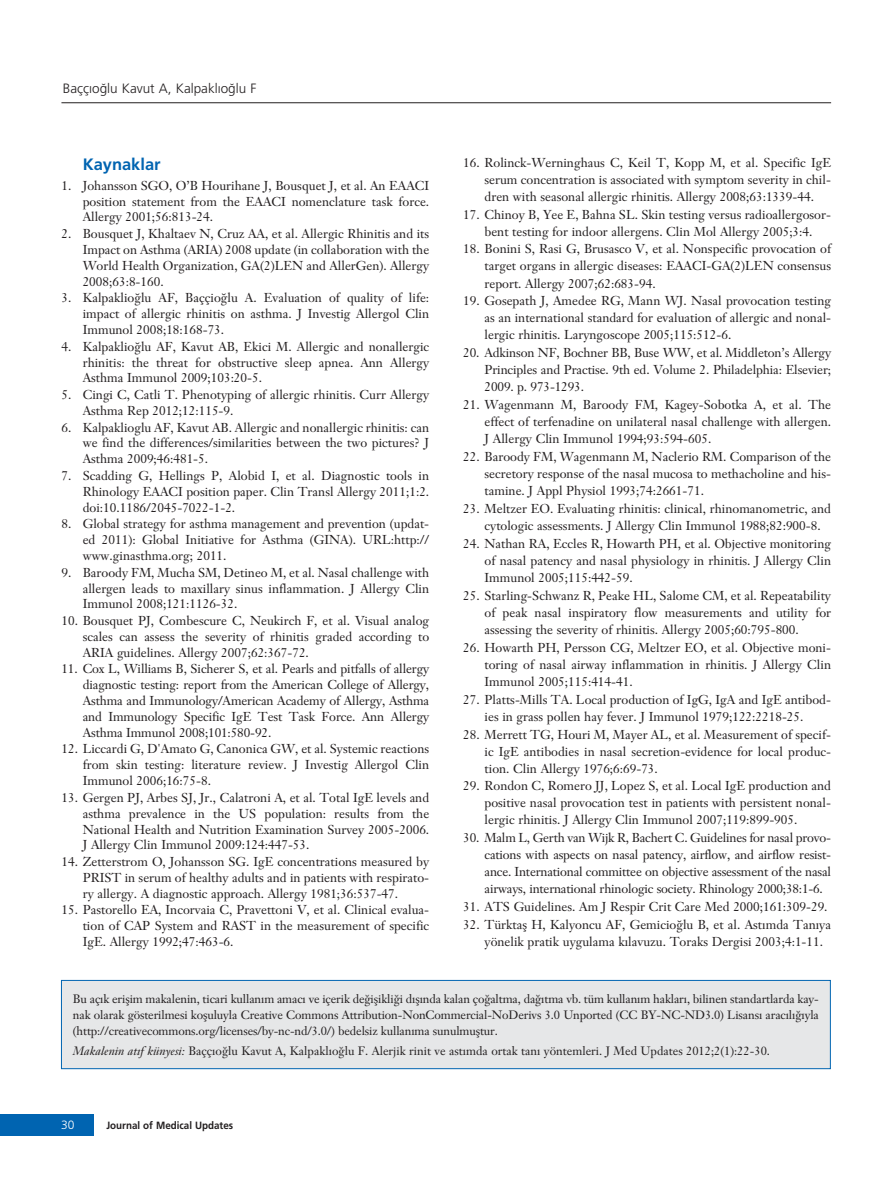
<style>
.page{position:relative;width:893px;height:1191px;background:#fff}
.page>*{position:absolute;margin:0;border:0;box-sizing:border-box;transform-origin:0 0}
.t1{font:700 16.5px "Frutiger";color:#0064b1}
.t2{font:300 13.5px "Frutiger";color:#231f20}
.t3{font:12.75px/15.9px "Janson Text";color:#231f20;text-align:justify}
.t4{font:12px/15.9px "Janson Text";color:#231f20;text-align:justify}
.t5{font:300 12px "Frutiger";color:#fff}
.t6{font:700 10.5px "Frutiger";color:#231f20;scale:.94 1}
.s1{font-style:italic}
</style>
<div class="page">
<div style="left:0;top:1114px;width:93px;height:21px;background:#0064b1"></div>
<hr style="left:61px;top:102px;width:770px;height:1px;background:#231f20">
<div style="left:62px;top:980px;width:768px;height:88px;background:#e6e7e8"></div>
<div style="left:61px;top:980px;width:770px;height:89px;border:1px solid #0064b1"></div>
<p class="t2" style="left:63px;top:83px;width:195px">Baçç›o¤lu Kavut A, Kalpakl›o¤lu F</p>
<p class="t1" style="left:83px;top:157px;width:79px">Kaynaklar</p>
<p class="t3" style="left:83px;top:179px;width:348px;text-indent:-21px">1. Johansson SGO, O’B Hourihane J, Bousquet J, et al. An EAACI position statement from the EAACI nomenclature task force.<br>Allergy 2001;56:813-24.</p>
<p class="t3" style="left:83px;top:227px;width:348px;text-indent:-21px">2. Bousquet J, Khaltaev N, Cruz AA, et al. Allergic Rhinitis and its Impact on Asthma (ARIA) 2008 update (in collaboration with the World Health Organization, GA(2)LEN and AllerGen). Allergy 2008;63:8-160.</p>
<p class="t3" style="left:83px;top:291px;width:348px;text-indent:-21px">3. Kalpaklio¤lu AF, Baççio¤lu A. Evaluation of quality of life: impact of allergic rhinitis on asthma. J Investig Allergol Clin Immunol 2008;18:168-73.</p>
<p class="t3" style="left:83px;top:339px;width:348px;text-indent:-21px">4. Kalpaklio¤lu AF, Kavut AB, Ekici M. Allergic and nonallergic rhinitis: the threat for obstructive sleep apnea. Ann Allergy Asthma Immunol 2009;103:20-5.</p>
<p class="t3" style="left:83px;top:388px;width:348px;text-indent:-21px">5. Cingi C, Catli T. Phenotyping of allergic rhinitis. Curr Allergy<br>Asthma Rep 2012;12:115-9.</p>
<p class="t3" style="left:83px;top:420px;width:348px;text-indent:-21px">6. Kalpaklioglu AF, Kavut AB. Allergic and nonallergic rhinitis: can we find the differences/similarities between the two pictures? J Asthma 2009;46:481-5.</p>
<p class="t3" style="left:83px;top:469px;width:348px;text-indent:-21px">7. Scadding G, Hellings P, Alobid I, et al. Diagnostic tools in Rhinology EAACI position paper. Clin Transl Allergy 2011;1:2. doi:10.1186/2045-7022-1-2.</p>
<p class="t3" style="left:83px;top:517px;width:348px;text-indent:-21px">8. Global strategy for asthma management and prevention (updat&shy;ed 2011): Global Initiative for Asthma (GINA). URL:http:// www.ginasthma.org; 2011.</p>
<p class="t3" style="left:83px;top:565px;width:348px;text-indent:-21px">9. Baroody FM, Mucha SM, Detineo M, et al. Nasal challenge with allergen leads to maxillary sinus inflammation. J Allergy Clin Immunol 2008;121:1126-32.</p>
<p class="t3" style="left:83px;top:614px;width:348px;text-indent:-21px">10. Bousquet PJ, Combescure C, Neukirch F, et al. Visual analog scales can assess the severity of rhinitis graded according to ARIA guidelines. Allergy 2007;62:367-72.</p>
<p class="t3" style="left:83px;top:662px;width:348px;text-indent:-21px">11. Cox L, Williams B, Sicherer S, et al. Pearls and pitfalls of allergy diagnostic testing: report from the American College of Allergy, Asthma and Immunology/American Academy of Allergy, Asthma and Immunology Specific IgE Test Task Force. Ann Allergy Asthma Immunol 2008;101:580-92.</p>
<p class="t3" style="left:83px;top:742px;width:348px;text-indent:-21px">12. Liccardi G, D'Amato G, Canonica GW, et al. Systemic reactions from skin testing: literature review. J Investig Allergol Clin Immunol 2006;16:75-8.</p>
<p class="t3" style="left:83px;top:791px;width:348px;text-indent:-21px">13. Gergen PJ, Arbes SJ, Jr., Calatroni A, et al. Total IgE levels and asthma prevalence in the US population: results from the National Health and Nutrition Examination Survey 2005-2006.<br>J Allergy Clin Immunol 2009:124:447-53.</p>
<p class="t3" style="left:83px;top:855px;width:348px;text-indent:-21px">14. Zetterstrom O, Johansson SG. IgE concentrations measured by PRIST in serum of healthy adults and in patients with respirato&shy;ry allergy. A diagnostic approach. Allergy 1981;36:537-47.</p>
<p class="t3" style="left:83px;top:903px;width:348px;text-indent:-21px">15. Pastorello EA, Incorvaia C, Pravettoni V, et al. Clinical evalua&shy;tion of CAP System and RAST in the measurement of specific IgE. Allergy 1992;47:463-6.</p>
<p class="t3" style="left:485px;top:155px;width:348px;line-height:17px;text-indent:-21px">16. Rolinck-Werninghaus C, Keil T, Kopp M, et al. Specific IgE serum concentration is associated with symptom severity in chil&shy;dren with seasonal allergic rhinitis. Allergy 2008;63:1339-44.</p>
<p class="t3" style="left:463px;top:207px;width:369px;line-height:17px;text-align:center">17. Chinoy B, Yee E, Bahna SL. Skin testing versus radioallergosor&shy;bent testing for indoor allergens. Clin Mol Allergy 2005;3:4.</p>
<p class="t3" style="left:485px;top:242px;width:348px;line-height:17px;text-indent:-21px">18. Bonini S, Rasi G, Brusasco V, et al. Nonspecific provocation of target organs in allergic diseases: EAACI-GA(2)LEN consensus report. Allergy 2007;62:683-94.</p>
<p class="t3" style="left:485px;top:294px;width:348px;line-height:17px;text-indent:-21px">19. Gosepath J, Amedee RG, Mann WJ. Nasal provocation testing as an international standard for evaluation of allergic and nonal&shy;lergic rhinitis. Laryngoscope 2005;115:512-6.</p>
<p class="t3" style="left:485px;top:346px;width:348px;line-height:17px;text-indent:-21px">20. Adkinson NF, Bochner BB, Buse WW, et al. Middleton’s Allergy Principles and Practise. 9th ed. Volume 2. Philadelphia: Elsevier; 2009. p. 973-1293.</p>
<p class="t3" style="left:485px;top:397px;width:348px;line-height:17px;text-indent:-21px">21. Wagenmann M, Baroody FM, Kagey-Sobotka A, et al. The effect of terfenadine on unilateral nasal challenge with allergen.<br>J Allergy Clin Immunol 1994;93:594-605.</p>
<p class="t3" style="left:485px;top:449px;width:348px;line-height:17px;text-indent:-21px">22. Baroody FM, Wagenmann M, Naclerio RM. Comparison of the secretory response of the nasal mucosa to methacholine and his&shy;tamine. J Appl Physiol 1993;74:2661-71.</p>
<p class="t3" style="left:485px;top:501px;width:348px;line-height:17px;text-indent:-21px">23. Meltzer EO. Evaluating rhinitis: clinical, rhinomanometric, and cytologic assessments. J Allergy Clin Immunol 1988;82:900-8.</p>
<p class="t3" style="left:485px;top:536px;width:348px;line-height:17px;text-indent:-21px">24. Nathan RA, Eccles R, Howarth PH, et al. Objective monitoring of nasal patency and nasal physiology in rhinitis. J Allergy Clin Immunol 2005;115:442-59.</p>
<p class="t3" style="left:485px;top:588px;width:348px;line-height:17px;text-indent:-21px">25. Starling-Schwanz R, Peake HL, Salome CM, et al. Repeatability of peak nasal inspiratory flow measurements and utility for assessing the severity of rhinitis. Allergy 2005;60:795-800.</p>
<p class="t3" style="left:485px;top:640px;width:348px;line-height:17px;text-indent:-21px">26. Howarth PH, Persson CG, Meltzer EO, et al. Objective moni&shy;toring of nasal airway inflammation in rhinitis. J Allergy Clin Immunol 2005;115:414-41.</p>
<p class="t3" style="left:463px;top:692px;width:369px;line-height:17px;text-align:center">27. Platts-Mills TA. Local production of IgG, IgA and IgE antibod&shy;ies in grass pollen hay fever. J Immunol 1979;122:2218-25.</p>
<p class="t3" style="left:485px;top:727px;width:348px;line-height:17px;text-indent:-21px">28. Merrett TG, Houri M, Mayer AL, et al. Measurement of specif&shy;ic IgE antibodies in nasal secretion-evidence for local produc&shy;tion. Clin Allergy 1976;6:69-73.</p>
<p class="t3" style="left:485px;top:779px;width:348px;line-height:17px;text-indent:-21px">29. Rondon C, Romero JJ, Lopez S, et al. Local IgE production and positive nasal provocation test in patients with persistent nonal&shy;lergic rhinitis. J Allergy Clin Immunol 2007;119:899-905.</p>
<p class="t3" style="left:485px;top:830px;width:348px;line-height:17px;text-indent:-21px">30. Malm L, Gerth van Wijk R, Bachert C. Guidelines for nasal provo&shy;cations with aspects on nasal patency, airflow, and airflow resist&shy;ance. International committee on objective assessment of the nasal airways, international rhinologic society. Rhinology 2000;38:1-6.</p>
<p class="t3" style="left:463px;top:900px;width:366px">31. ATS Guidelines. Am J Respir Crit Care Med 2000;161:309-29.</p>
<p class="t3" style="left:485px;top:917px;width:348px;line-height:17px;text-indent:-21px">32. Türktafl H, Kalyoncu AF, Gemicio¤lu B, et al. Ast›mda Tan›ya yönelik pratik uygulama k›lavuzu. Toraks Dergisi 2003;4:1-11.</p>
<p class="t4" style="left:73px;top:992px;width:747px">Bu aç›k eriflim makalenin, ticari kullan›m amac› ve içerik de¤iflikli¤i d›fl›nda kalan ço¤altma, da¤›tma vb. tüm kullan›m haklar›, bilinen standartlarda kay&shy;nak olarak gösterilmesi kofluluyla Creative Commons Attribution-NonCommercial-NoDerivs 3.0 Unported (CC BY-NC-ND3.0) Lisans› arac›l›¤›yla (http://creativecommons.org/licenses/by-nc-nd/3.0/) bedelsiz kullan›ma sunulmufltur.</p>
<p class="t4" style="left:73px;top:1043px;width:698px"><span class="s1">Makalenin at›f künyesi:</span> Baçç›o¤lu Kavut A, Kalpakl›o¤lu F. Alerjik rinit ve ast›mda ortak tan› yöntemleri. J Med Updates 2012;2(1):22-30.</p>
<p class="t5" style="left:61px;top:1119px;width:15px">30</p>
<p class="t6" style="left:106px;top:1120px;width:136px">Journal of Medical Updates</p>
</div>
